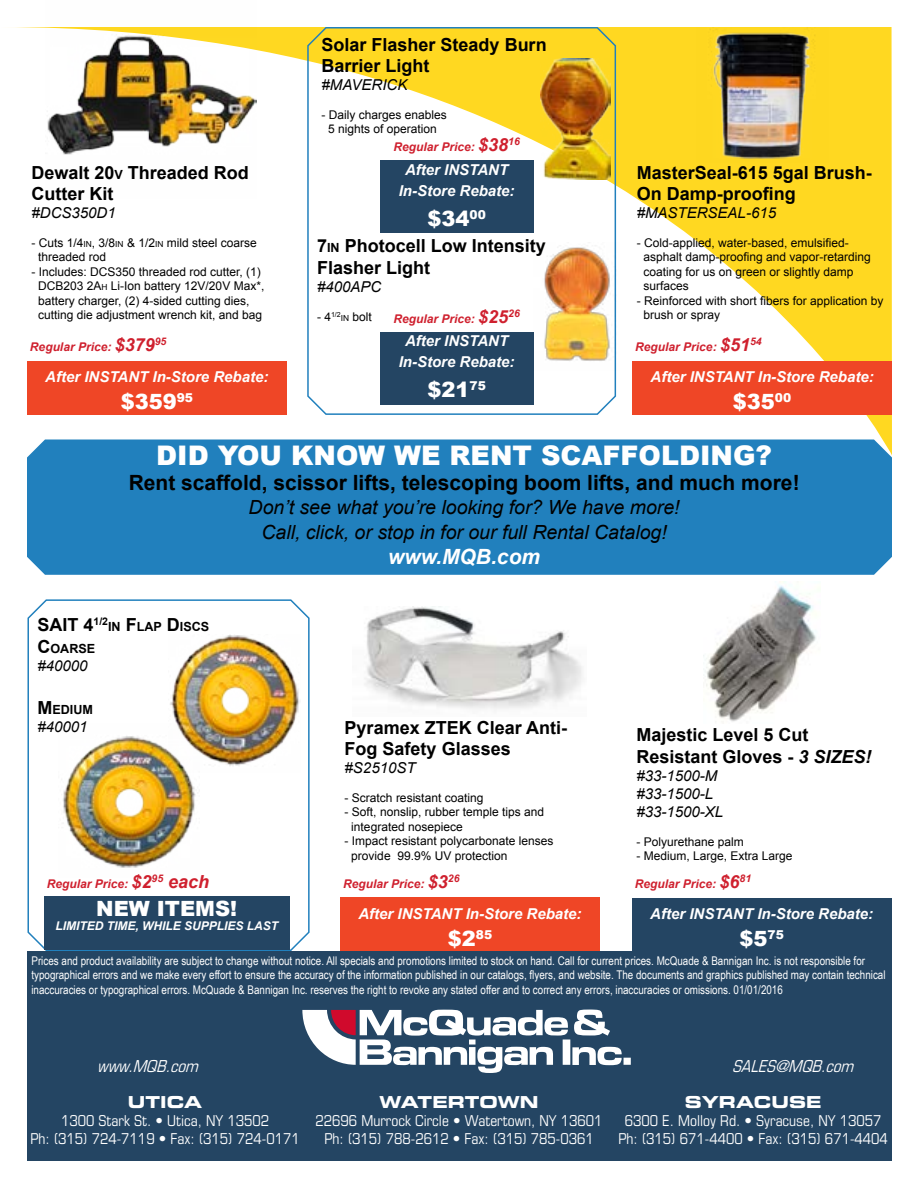
<style>
.page{position:relative;width:918px;height:1188px;background:#fff}
.page>*{position:absolute;margin:0;border:0;box-sizing:border-box;transform-origin:0 0}
.t1{font:900 27px "Arial";color:#fff}
.t2{font:700 21px "Arial";color:#000}
.t3{font:900 21px "Arial";color:#fff}
.t4{font:italic 700 21px "Arial";color:#fff}
.t5{font:italic 19.5px/25.2px "Arial";color:#000;text-align:center}
.t6{font:700 18px/21.6px "Arial";color:#000}
.t7{font:700 18px "Arial";color:#000}
.t8{font:italic condensed 16.5px "Eurostile";color:#fff}
.t9{font:16.5px "Eurostile Bold Extended Two";color:#fff}
.t10{font:condensed 15px/18px "Eurostile";color:#fff;text-align:center}
.t11{font:italic 700 15px/21px "Arial";color:#fff;text-align:center}
.t12{font:italic 15px/18px "Arial";color:#000}
.t13{font:italic 15px "Arial";color:#000}
.t14{font:700 12.6px "Arial";color:#000}
.t15{font:12px/14.4px "Arial";color:#000}
.t16{font:12px/14.4px "Arial Narrow";color:#fff}
.t17{font:italic 700 12px "Arial";color:#cf202e}
.t18{font:italic 700 12px "Arial";color:#fff}
.t19{font:700 10.5px "Arial";color:#000}
.t20{font:7.05px "Arial";color:#000}
.s1{font-size:12.6px}
.s2{font-size:8.4px}
.s3{font-style:inherit}
.s4{font-size:18px}
.s5{font-size:12px}
.s6{font-style:italic}
</style>
<div class="page">
<svg style="left:14px;top:27px;width:878px;height:413px"></svg>
<div style="left:27px;top:951px;width:865px;height:210px;background:#244563"></div>
<div style="left:624px;top:1058px;width:7px;height:7px;background:#fff"></div>
<svg style="left:302px;top:1010px;width:320px;height:63px"></svg>
<svg style="left:27px;top:599px;width:283px;height:352px"></svg>
<svg style="left:306px;top:27px;width:311px;height:389px"></svg>
<div style="left:27px;top:362px;width:260px;height:53px;background:#ef4626"></div>
<div style="left:44px;top:896px;width:246px;height:54px;background:#244563"></div>
<div style="left:340px;top:898px;width:260px;height:53px;background:#ef4626"></div>
<div style="left:632px;top:362px;width:260px;height:53px;background:#ef4626"></div>
<img style="left:46px;top:27px;width:210px;height:172px">
<div style="left:380px;top:161px;width:153px;height:72px;background:#244563"></div>
<div style="left:380px;top:332px;width:153px;height:72px;background:#244563"></div>
<img style="left:533px;top:243px;width:86px;height:127px">
<img style="left:696px;top:27px;width:132px;height:135px">
<img style="left:541px;top:58px;width:69px;height:121px">
<img style="left:169px;top:635px;width:132px;height:137px">
<img style="left:59px;top:724px;width:140px;height:153px">
<div style="left:27px;top:440px;width:865px;height:135px;background:#2180bd"></div>
<img style="left:364px;top:606px;width:218px;height:104px">
<div style="left:632px;top:898px;width:260px;height:54px;background:#244563"></div>
<img style="left:703px;top:581px;width:113px;height:141px">
<h3 class="t6" style="left:32px;top:162px;width:219px">Dewalt 20<span class="s1">V</span> Threaded Rod<br>Cutter Kit</h3>
<p class="t12" style="left:32px;top:204px;width:86px">#DCS350D1</p>
<p class="t15" style="left:38px;top:236px;width:220px;text-indent:-7px">- Cuts 1/4<span class="s2">IN</span>, 3/8<span class="s2">IN</span> &amp; 1/2<span class="s2">IN</span> mild steel coarse threaded rod</p>
<p class="t15" style="left:38px;top:264px;width:228px;text-indent:-7px">- Includes: DCS350 threaded rod cutter, (1)<br>DCB203 2<span class="s3">A</span><span class="s2">H</span> Li-Ion battery 12V/20V Max*, battery charger, (2) 4-sided cutting dies, cutting die adjustment wrench kit, and bag</p>
<p class="t17" style="left:30px;top:339px;width:138px">Regular Price: <span class="s4">$379</span><sup>95</sup></p>
<p class="t11" style="left:45px;top:367px;width:225px">After INSTANT In-Store Rebate:</p>
<h2 class="t3" style="left:121px;top:387px;width:74px">$359<sup>95</sup></h2>
<h3 class="t6" style="left:322px;top:34px;width:227px">Solar Flasher Steady Burn<br>Barrier Light</h3>
<p class="t12" style="left:322px;top:76px;width:87px">#MAVERICK</p>
<p class="t15" style="left:322px;top:108px;width:127px;text-align:center">- Daily charges enables<br>5 nights of operation</p>
<p class="t17" style="left:393px;top:139px;width:128px">Regular Price: <span class="s4">$38</span><sup>16</sup></p>
<p class="t11" style="left:399px;top:159px;width:117px">After INSTANT<br>In-Store Rebate:</p>
<h2 class="t3" style="left:427px;top:203px;width:60px">$34<sup>00</sup></h2>
<h3 class="t6" style="left:317px;top:236px;width:230px">7<span class="s1">IN</span> Photocell Low Intensity<br>Flasher Light</h3>
<p class="t12" style="left:317px;top:278px;width:66px">#400APC</p>
<p class="t20" style="left:317px;top:309px;width:25px"><span class="s5">- 4</span>1/2</p>
<p class="t15" style="left:341px;top:309px;width:33px"><span class="s2">IN</span> bolt</p>
<p class="t17" style="left:393px;top:311px;width:128px">Regular Price: <span class="s4">$25</span><sup>26</sup></p>
<p class="t11" style="left:399px;top:331px;width:117px">After INSTANT<br>In-Store Rebate:</p>
<h2 class="t3" style="left:427px;top:374px;width:60px">$21<sup>75</sup></h2>
<h3 class="t6" style="left:637px;top:162px;width:237px">MasterSeal-615 5gal Brush-<br>On Damp-proofing</h3>
<p class="t12" style="left:637px;top:204px;width:141px">#MASTERSEAL-615</p>
<p class="t15" style="left:643px;top:236px;width:229px;text-indent:-7px">- Cold-applied, water-based, emulsified&shy;asphalt damp-proofing and vapor-retarding coating for us on green or slightly damp surfaces</p>
<p class="t15" style="left:643px;top:293px;width:242px;text-indent:-7px">- Reinforced with short fibers for application by brush or spray</p>
<p class="t17" style="left:635px;top:339px;width:128px">Regular Price: <span class="s4">$51</span><sup>54</sup></p>
<p class="t11" style="left:651px;top:367px;width:225px">After INSTANT In-Store Rebate:</p>
<h2 class="t3" style="left:733px;top:387px;width:60px">$35<sup>00</sup></h2>
<h1 class="t1" style="left:156px;top:436px;width:617px">DID YOU KNOW WE RENT SCAFFOLDING?</h1>
<h2 class="t2" style="left:129px;top:469px;width:672px">Rent scaffold, scissor lifts, telescoping boom lifts, and much more!</h2>
<h3 class="t5" style="left:249px;top:495px;width:433px">Don’t see what you’re looking for? We have more!<br>Call, click, or stop in for our full Rental Catalog!</h3>
<h2 class="t4" style="left:388px;top:543px;width:154px">www.MQB.com</h2>
<h3 class="t7" style="left:38px;top:613px;width:23px">SAIT</h3>
<p class="t19" style="left:84px;top:615px;width:26px"><span class="s4">4</span>1/2</p>
<p class="t14" style="left:108px;top:619px;width:102px">IN <span class="s4">F</span> LAP <span class="s4">D</span>ISCS</p>
<p class="t14" style="left:37px;top:640px;width:59px"><span class="s4">C</span>OARSE</p>
<p class="t13" style="left:38px;top:656px;width:52px">#40000</p>
<p class="t14" style="left:38px;top:701px;width:55px"><span class="s4">M</span>EDIUM</p>
<p class="t13" style="left:38px;top:717px;width:52px">#40001</p>
<p class="t17" style="left:47px;top:875px;width:164px">Regular Price: <span class="s4">$2</span><sup>95</sup> <span class="s4">each</span></p>
<h2 class="t3" style="left:96px;top:893px;width:143px">NEW ITEMS!</h2>
<p class="t18" style="left:55px;top:918px;width:224px">LIMITED TIME, WHILE SUPPLIES LAST</p>
<h3 class="t6" style="left:345px;top:717px;width:224px">Pyramex ZTEK Clear Anti-<br>Fog Safety Glasses</h3>
<p class="t12" style="left:345px;top:759px;width:72px">#S2510ST</p>
<p class="t15" style="left:345px;top:791px;width:140px">- Scratch resistant coating</p>
<p class="t15" style="left:351px;top:805px;width:194px;text-indent:-7px">- Soft, nonslip, rubber temple tips and integrated nosepiece</p>
<p class="t15" style="left:351px;top:834px;width:204px;text-indent:-7px">- Impact resistant polycarbonate lenses provide 99.9% UV protection</p>
<p class="t17" style="left:343px;top:875px;width:118px">Regular Price: <span class="s4">$3</span><sup>26</sup></p>
<p class="t11" style="left:358px;top:903px;width:225px">After INSTANT In-Store Rebate:</p>
<h2 class="t3" style="left:448px;top:923px;width:46px">$2<sup>85</sup></h2>
<h3 class="t6" style="left:636px;top:725px;width:237px">Majestic Level 5 Cut<br>Resistant Gloves - <span class="s6">3 SIZES!</span></h3>
<p class="t12" style="left:636px;top:767px;width:88px">#33-1500-M #33-1500-L #33-1500-XL</p>
<p class="t15" style="left:636px;top:834px;width:109px">- Polyurethane palm</p>
<p class="t15" style="left:636px;top:849px;width:158px">- Medium, Large, Extra Large</p>
<p class="t17" style="left:635px;top:876px;width:118px">Regular Price: <span class="s4">$6</span><sup>81</sup></p>
<p class="t11" style="left:650px;top:904px;width:225px">After INSTANT In-Store Rebate:</p>
<h2 class="t3" style="left:740px;top:923px;width:46px">$5<sup>75</sup></h2>
<p class="t16" style="left:31px;top:953px;width:856px">Prices and product availability are subject to change without notice. All specials and promotions limited to stock on hand. Call for current prices. McQuade &amp; Bannigan Inc. is not responsible for typographical errors and we make every effort to ensure the accuracy of the information published in our catalogs, flyers, and website. The documents and graphics published may contain technical inaccuracies or typographical errors. McQuade &amp; Bannigan Inc. reserves the right to revoke any stated offer and to correct any errors, inaccuracies or omissions. 01/01/2016</p>
<h3 class="t8" style="left:97px;top:1056px;width:107px">www.MQB.com</h3>
<h3 class="t8" style="left:732px;top:1056px;width:128px">SALES@MQB.com</h3>
<h3 class="t9" style="left:128px;top:1091px;width:76px">UTICA</h3>
<p class="t10" style="left:30px;top:1112px;width:271px">1300 Stark St. • Utica, NY 13502<br>Ph: (315) 724-7119 • Fax: (315) 724-0171</p>
<h3 class="t9" style="left:380px;top:1091px;width:161px">WATERTOWN</h3>
<p class="t10" style="left:316px;top:1112px;width:289px">22696 Murrock Circle • Watertown, NY 13601<br>Ph: (315) 788-2612 • Fax: (315) 785-0361</p>
<h3 class="t9" style="left:685px;top:1090px;width:138px">SYRACUSE</h3>
<p class="t10" style="left:619px;top:1111px;width:271px">6300 E. Molloy Rd. • Syracuse, NY 13057<br>Ph: (315) 671-4400 • Fax: (315) 671-4404</p>
</div>
